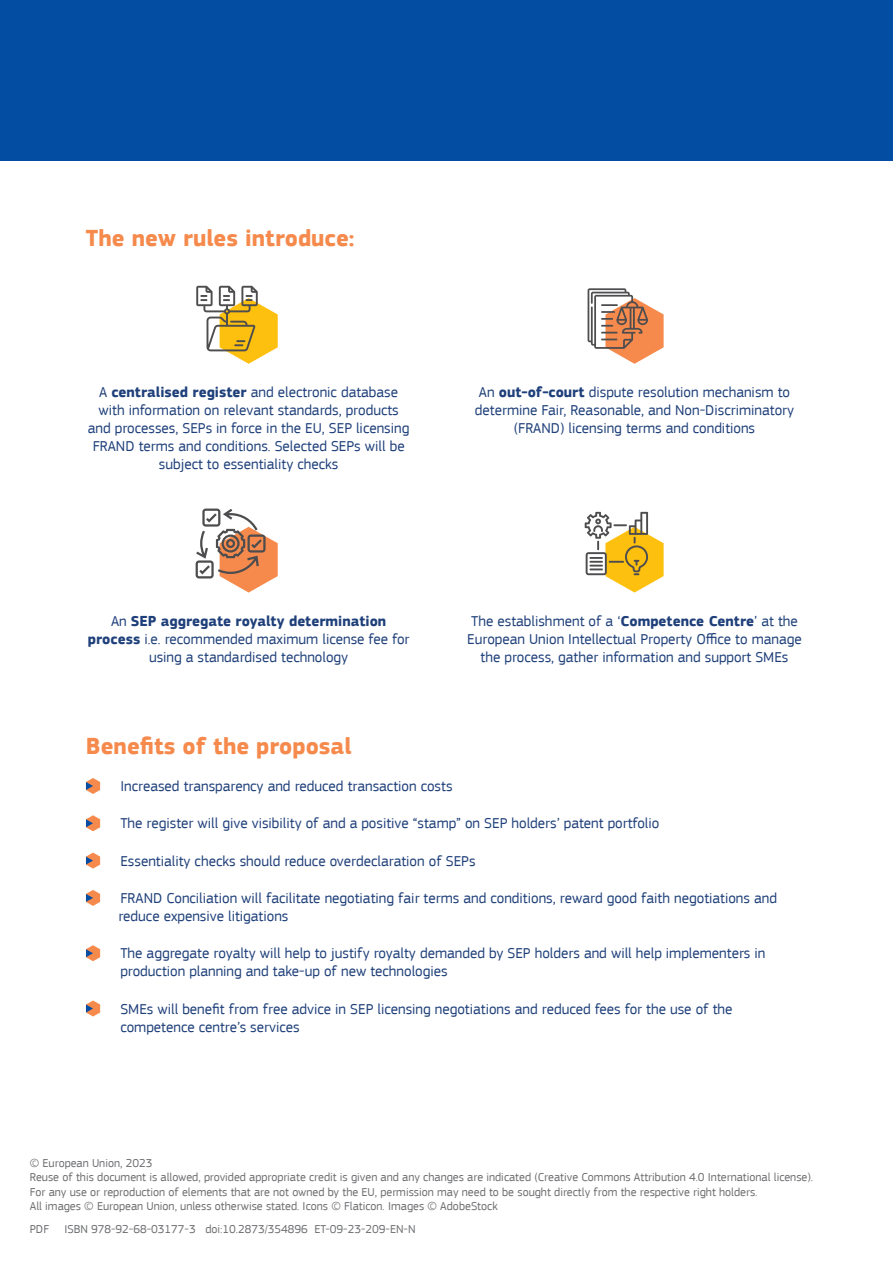
<style>
.page{position:relative;width:893px;height:1263px;background:#fff}
.page>*{position:absolute;margin:0;border:0;box-sizing:border-box;transform-origin:0 0}
.t1{font:700 24px "EC Square Sans Pro";color:#f68a4c}
.t2{font:15px/18px "EC Square Sans Pro";color:#1f407a;text-align:center}
.t3{font:12px/14.4px "EC Square Sans Pro";color:#6d6e71}
.s1{font-weight:700}
</style>
<div class="page">
<svg style="left:86px;top:778px;width:14px;height:16px"></svg>
<svg style="left:86px;top:815px;width:14px;height:16px"></svg>
<svg style="left:86px;top:852px;width:14px;height:16px"></svg>
<svg style="left:86px;top:890px;width:14px;height:16px"></svg>
<svg style="left:86px;top:945px;width:14px;height:16px"></svg>
<svg style="left:86px;top:1000px;width:14px;height:16px"></svg>
<svg style="left:196px;top:508px;width:82px;height:84px"></svg>
<svg style="left:585px;top:512px;width:79px;height:80px"></svg>
<svg style="left:196px;top:286px;width:82px;height:78px"></svg>
<svg style="left:588px;top:288px;width:76px;height:76px"></svg>
<div style="left:0;top:0;width:893px;height:160px;background:#034ea2"></div>
<h1 class="t1" style="left:86px;top:223px;width:270px">The new rules introduce:</h1>
<p class="t2" style="left:88px;top:383px;width:323px">A <span class="s1">centralised register</span> and electronic database with information on relevant standards, products and processes, SEPs in force in the EU, SEP licensing FRAND terms and conditions. Selected SEPs will be subject to essentiality checks</p>
<p class="t2" style="left:88px;top:612px;width:323px">An <span class="s1">SEP aggregate royalty determination process</span> i.e. recommended maximum license fee for using a standardised technology</p>
<p class="t2" style="left:475px;top:383px;width:321px">An <span class="s1">out-of-court</span> dispute resolution mechanism to determine Fair, Reasonable, and Non-Discriminatory (FRAND) licensing terms and conditions</p>
<p class="t2" style="left:467px;top:612px;width:336px">The establishment of a ‘<span class="s1">Competence Centre</span>’ at the<br>European Union Intellectual Property Office to manage the process, gather information and support SMEs</p>
<h1 class="t1" style="left:86px;top:731px;width:267px">Benefits of the proposal</h1>
<p class="t2" style="left:120px;top:777px;width:334px">Increased transparency and reduced transaction costs</p>
<p class="t2" style="left:120px;top:814px;width:540px">The register will give visibility of and a positive “stamp” on SEP holders’ patent portfolio</p>
<p class="t2" style="left:120px;top:852px;width:357px">Essentiality checks should reduce overdeclaration of SEPs</p>
<p class="t2" style="left:118px;top:889px;width:660px;text-align:left">FRAND Conciliation will facilitate negotiating fair terms and conditions, reward good faith negotiations and reduce expensive litigations</p>
<p class="t2" style="left:120px;top:944px;width:647px;text-align:left">The aggregate royalty will help to justify royalty demanded by SEP holders and will help implementers in production planning and take-up of new technologies</p>
<p class="t2" style="left:120px;top:1000px;width:614px;text-align:left">SMEs will benefit from free advice in SEP licensing negotiations and reduced fees for the use of the competence centre’s services</p>
<p class="t3" style="left:30px;top:1156px;width:785px">© European Union, 2023<br>Reuse of this document is allowed, provided appropriate credit is given and any changes are indicated (Creative Commons Attribution 4.0 International license).<br>For any use or reproduction of elements that are not owned by the EU, permission may need to be sought directly from the respective right holders.<br>All images © European Union, unless otherwise stated. Icons © Flaticon. Images © AdobeStock</p>
<p class="t3" style="left:30px;top:1222px;width:21px">PDF</p>
<p class="t3" style="left:64px;top:1222px;width:353px">ISBN 978-92-68-03177-3 doi:10.2873/354896 ET-09-23-209-EN-N</p>
</div>
